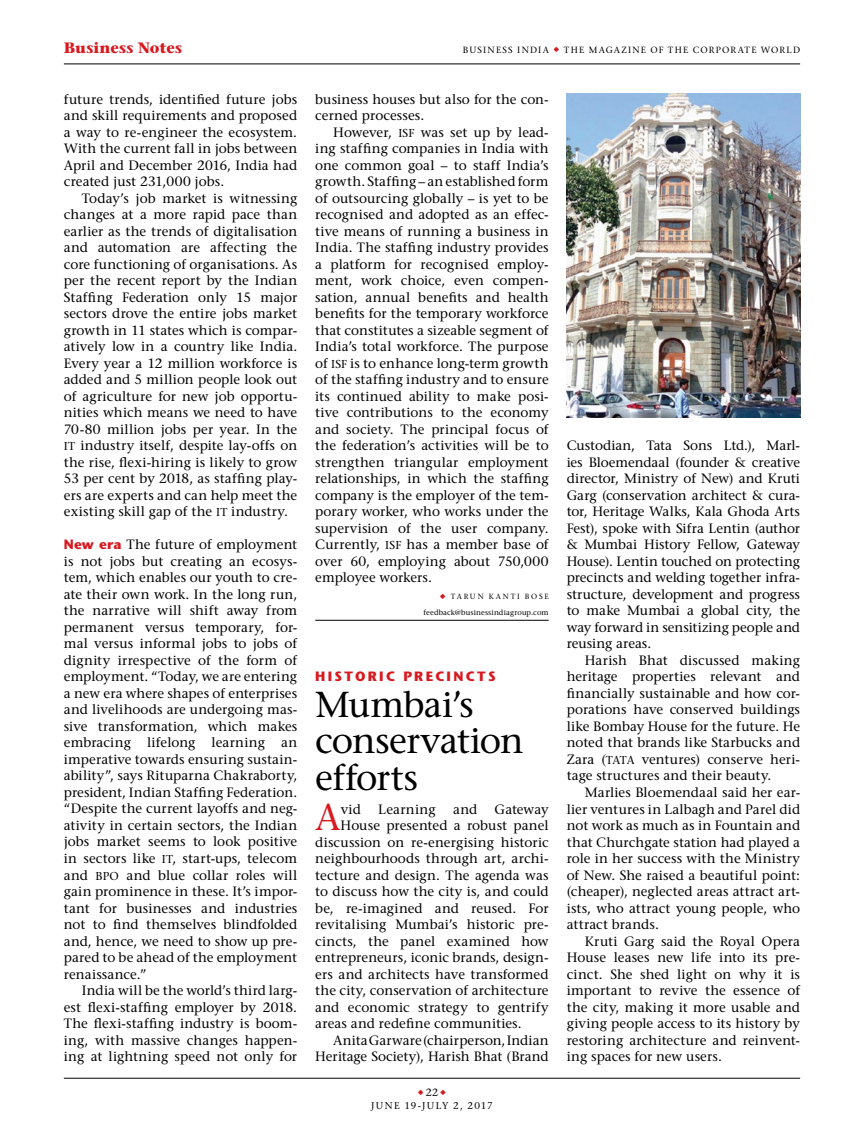
<style>
.page{position:relative;width:864px;height:1136px;background:#fff}
.page>*{position:absolute;margin:0;border:0;box-sizing:border-box;transform-origin:0 0}
.t1{font:37.05px "Stone Serif";color:#d71920}
.t2{font:36px/36px "Stone Serif";color:#000}
.t3{font:700 15px "Stone Serif";letter-spacing:.01em;color:#d71920}
.t4{font:13.5px/16.5px "Stone Serif";letter-spacing:.005em;color:#000;text-align:justify}
.t5{font:700 13.5px "Stone Sans";letter-spacing:.17em;color:#d71920}
.t6{font:10.5px "Stone Serif";color:#000}
.t7{font:9.75px "Stone Serif";letter-spacing:.135em;color:#000}
.t8{font:9px "Stone Serif";letter-spacing:.135em;color:#000}
.t9{font:7.5px "Stone Serif";color:#000}
.s1{color:#d71920}
.s2{font-family:"Stone Serif SC850";font-size:11.55px}
.s3{font-family:"Stone Sans";font-weight:700;color:#d71920}
</style>
<div class="page">
<hr style="left:64px;top:1077px;width:735px;height:1px;background:#000">
<hr style="left:64px;top:64px;width:735px;height:1px;background:#000">
<hr style="left:315px;top:619px;width:233px;height:1px;background:#000">
<img style="left:566px;top:94px;width:233px;height:323px">
<p class="t3" style="left:64px;top:38px;width:120px">Business Notes</p>
<p class="t8" style="left:463px;top:44px;width:338px">Business India <span class="s1">◆</span> the magazine of the corporate world</p>
<p class="t4" style="left:64px;top:90px;width:235px">future trends, identified future jobs and skill requirements and proposed a way to re-engineer the ecosystem.<br>With the current fall in jobs between April and December 2016, India had created just 231,000 jobs.</p>
<p class="t4" style="left:64px;top:189px;width:235px;text-indent:18px">Today’s job market is witnessing changes at a more rapid pace than earlier as the trends of digitalisation and automation are affecting the core functioning of organisations. As per the recent report by the Indian Staffing Federation only 15 major sectors drove the entire jobs market growth in 11 states which is compar&shy;atively low in a country like India.<br>Every year a 12 million workforce is added and 5 million people look out of agriculture for new job opportu&shy;nities which means we need to have 70-80 million jobs per year. In the <span class="s2">IT</span> industry itself, despite lay-offs on the rise, flexi-hiring is likely to grow 53 per cent by 2018, as staffing play&shy;ers are experts and can help meet the existing skill gap of the <span class="s2">IT</span> industry.</p>
<p class="t4" style="left:64px;top:536px;width:235px"><span class="s3">New era</span> The future of employment is not jobs but creating an ecosys&shy;tem, which enables our youth to cre&shy;ate their own work. In the long run, the narrative will shift away from permanent versus temporary, for&shy;mal versus informal jobs to jobs of dignity irrespective of the form of employment. “Today, we are entering a new era where shapes of enterprises and livelihoods are undergoing mas&shy;sive transformation, which makes embracing lifelong learning an imperative towards ensuring sustain&shy;ability”, says Rituparna Chakraborty, president, Indian Staffing Federation. “Despite the current layoffs and neg&shy;ativity in certain sectors, the Indian jobs market seems to look positive in sectors like <span class="s2">IT</span>, start-ups, telecom and <span class="s2">BPO</span> and blue collar roles will gain prominence in these. It’s impor&shy;tant for businesses and industries not to find themselves blindfolded and, hence, we need to show up pre&shy;pared to be ahead of the employment renaissance.”</p>
<p class="t4" style="left:64px;top:981px;width:235px;text-indent:18px">India will be the world’s third larg&shy;est flexi-staffing employer by 2018.<br>The flexi-staffing industry is boom&shy;ing, with massive changes happen&shy;ing at lightning speed not only for</p>
<p class="t4" style="left:315px;top:90px;width:235px">business houses but also for the con&shy;cerned processes.</p>
<p class="t4" style="left:315px;top:123px;width:235px;text-indent:18px">However, <span class="s2">ISF</span> was set up by lead&shy;ing staffing companies in India with one common goal – to staff India’s growth. Staffing – an established form of outsourcing globally – is yet to be recognised and adopted as an effec&shy;tive means of running a business in India. The staffing industry provides a platform for recognised employ&shy;ment, work choice, even compen&shy;sation, annual benefits and health benefits for the temporary workforce that constitutes a sizeable segment of India’s total workforce. The purpose of <span class="s2">ISF</span> is to enhance long-term growth of the staffing industry and to ensure its continued ability to make posi&shy;tive contributions to the economy and society. The principal focus of the federation’s activities will be to strengthen triangular employment relationships, in which the staffing company is the employer of the tem&shy;porary worker, who works under the supervision of the user company.<br>Currently, <span class="s2">ISF</span> has a member base of over 60, employing about 750,000 employee workers.</p>
<p class="t9" style="left:439px;top:591px;width:19px"><span class="s1">◆</span> TARUN</p>
<p class="t9" style="left:488px;top:591px;width:14px">K ANTI</p>
<p class="t9" style="left:524px;top:591px;width:13px">BOSE</p>
<p class="t9" style="left:423px;top:608px;width:127px">feedback@businessindiagroup.com</p>
<p class="t5" style="left:315px;top:668px;width:182px">HISTORIC PRECINCTS</p>
<h2 class="t2" style="left:315px;top:686px;width:210px">Mumbai’s conservation efforts</h2>
<h1 class="t1" style="left:315px;top:794px;width:26px">A</h1>
<p class="t4" style="left:340px;top:800px;width:22px">vid</p>
<p class="t4" style="left:378px;top:800px;width:59px">Learning</p>
<p class="t4" style="left:453px;top:800px;width:26px">and</p>
<p class="t4" style="left:494px;top:800px;width:55px">Gateway</p>
<p class="t4" style="left:340px;top:816px;width:209px">House presented a robust panel</p>
<p class="t4" style="left:315px;top:833px;width:235px">discussion on re-energising historic</p>
<p class="t4" style="left:315px;top:849px;width:235px">neighbourhoods through art, archi-</p>
<p class="t4" style="left:315px;top:866px;width:235px">tecture and design. The agenda was</p>
<p class="t4" style="left:315px;top:882px;width:235px">to discuss how the city is, and could</p>
<p class="t4" style="left:315px;top:899px;width:235px">be, re-imagined and reused. For</p>
<p class="t4" style="left:315px;top:915px;width:235px">revitalising Mumbai’s historic pre-</p>
<p class="t4" style="left:315px;top:932px;width:235px">cincts, the panel examined how</p>
<p class="t4" style="left:315px;top:948px;width:235px">entrepreneurs, iconic brands, design-</p>
<p class="t4" style="left:315px;top:965px;width:235px">ers and architects have transformed</p>
<p class="t4" style="left:315px;top:981px;width:235px">the city, conservation of architecture</p>
<p class="t4" style="left:315px;top:998px;width:235px">and economic strategy to gentrify</p>
<p class="t4" style="left:315px;top:1014px;width:208px">areas and redefine communities.</p>
<p class="t4" style="left:333px;top:1031px;width:217px">Anita Garware(chairperson, Indian</p>
<p class="t4" style="left:315px;top:1047px;width:235px">Heritage Society), Harish Bhat (Brand</p>
<p class="t6" style="left:417px;top:1085px;width:30px"><span class="s1">◆</span>22<span class="s1">◆</span></p>
<p class="t7" style="left:371px;top:1099px;width:123px">june 19-july 2, 2017</p>
<p class="t4" style="left:566px;top:437px;width:235px">Custodian, Tata Sons Ltd.), Marl&shy;ies Bloemendaal (founder &amp; creative director, Ministry of New) and Kruti Garg (conservation architect &amp; cura&shy;tor, Heritage Walks, Kala Ghoda Arts Fest), spoke with Sifra Lentin (author &amp; Mumbai History Fellow, Gateway House). Lentin touched on protecting precincts and welding together infra&shy;structure, development and progress to make Mumbai a global city, the way forward in sensitizing people and reusing areas.</p>
<p class="t4" style="left:566px;top:651px;width:235px;text-indent:18px">Harish Bhat discussed making heritage properties relevant and financially sustainable and how cor&shy;porations have conserved buildings like Bombay House for the future. He noted that brands like Starbucks and Zara (<span class="s2">TATA</span> ventures) conserve heri&shy;tage structures and their beauty.</p>
<p class="t4" style="left:566px;top:783px;width:235px;text-indent:18px">Marlies Bloemendaal said her ear&shy;lier ventures in Lalbagh and Parel did not work as much as in Fountain and that Churchgate station had played a role in her success with the Ministry of New. She raised a beautiful point: (cheaper), neglected areas attract art&shy;ists, who attract young people, who attract brands.</p>
<p class="t4" style="left:566px;top:932px;width:235px;text-indent:18px">Kruti Garg said the Royal Opera House leases new life into its pre&shy;cinct. She shed light on why it is important to revive the essence of the city, making it more usable and giving people access to its history by restoring architecture and reinvent&shy;ing spaces for new users.</p>
</div>
